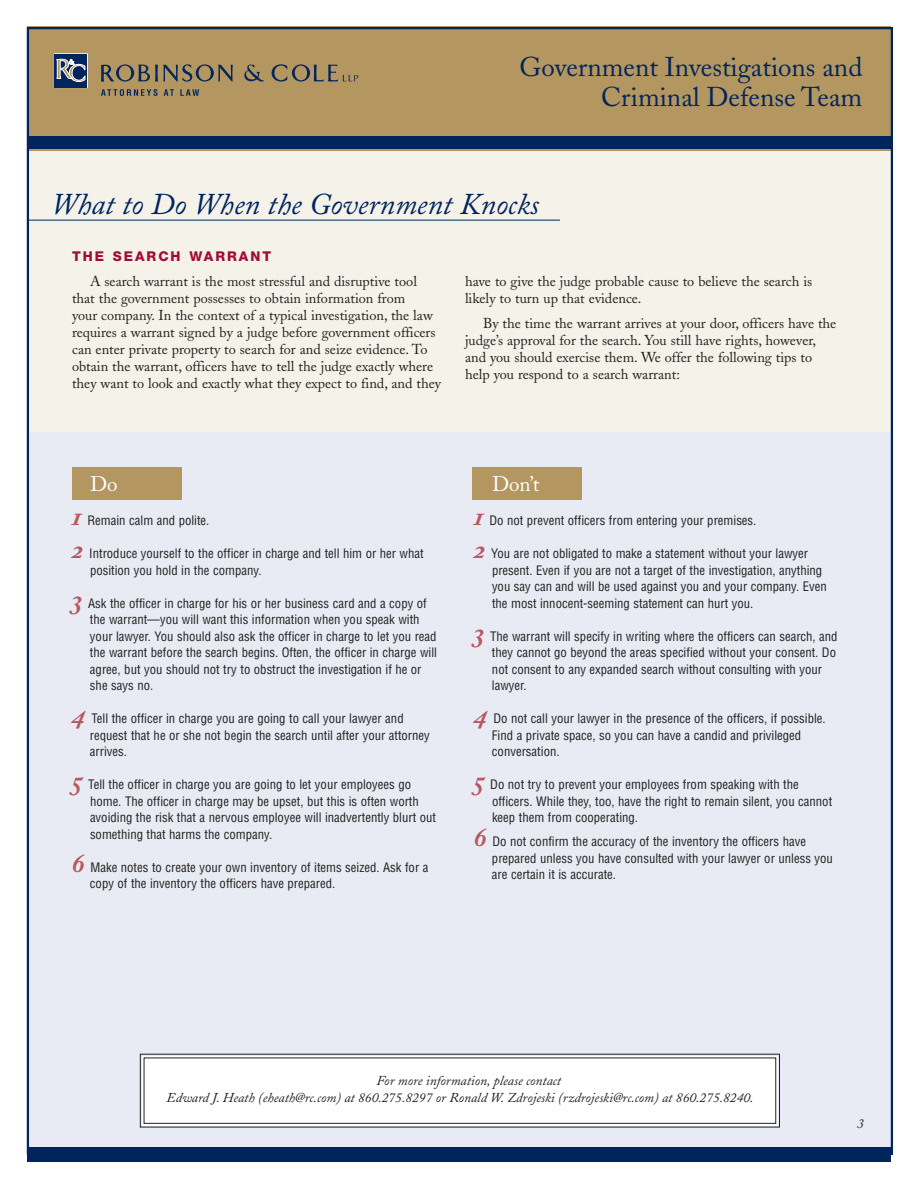
<style>
.page{position:relative;width:918px;height:1188px;background:#fff}
.page>*{position:absolute;margin:0;border:0;box-sizing:border-box;transform-origin:0 0}
.t1{font:italic 30px "Adobe Caslon";color:#00255d}
.t2{font:27px/30px "Adobe Caslon";color:#00255d;text-align:right}
.t3{font:21px "Adobe Caslon";color:#fff}
.t4{font:14.25px/17.1px "Adobe Caslon";color:#231f20}
.t5{font:italic 13.5px/17.4px "Adobe Caslon";color:#231f20}
.t6{font:800 13.5px "Helvetica Neue";letter-spacing:.15em;color:#a20a3a}
.t7{font:condensed 12.75px/16.5px "Helvetica LT Std";color:#231f20}
.s1{font-family:"Adobe Caslon Bold Italic Os F";font-stretch:normal;font-size:27px;color:#b95861}
</style>
<div class="page">
<div style="left:27px;top:27px;width:864px;height:124px;background:#b39660"></div>
<div style="left:27px;top:136px;width:864px;height:13px;background:#00255d"></div>
<div style="left:27px;top:151px;width:865px;height:329px;background:#f5f2ea"></div>
<div style="left:28px;top:432px;width:864px;height:720px;background:#e8ebf3"></div>
<div style="left:27px;top:1148px;width:864px;height:14px;background:#00255d"></div>
<svg style="left:140px;top:1053px;width:640px;height:75px"></svg>
<div style="left:144px;top:1058px;width:632px;height:66px;border:1px solid #231f20"></div>
<hr style="left:29px;top:220px;width:531px;height:1px;background:#00255d">
<div style="left:72px;top:467px;width:110px;height:33px;background:#b39660"></div>
<div style="left:472px;top:467px;width:110px;height:33px;background:#b39660"></div>
<svg style="left:101px;top:64px;width:132px;height:18px"></svg>
<svg style="left:244px;top:64px;width:20px;height:18px"></svg>
<svg style="left:53px;top:53px;width:35px;height:35px"></svg>
<svg style="left:101px;top:89px;width:57px;height:7px"></svg>
<svg style="left:164px;top:89px;width:10px;height:7px"></svg>
<svg style="left:180px;top:89px;width:19px;height:7px"></svg>
<svg style="left:272px;top:64px;width:86px;height:18px"></svg>
<h2 class="t2" style="left:520px;top:52px;width:344px">Government Investigations and<br>Criminal Defense Team</h2>
<h1 class="t1" style="left:51px;top:188px;width:489px">What to Do When the Government Knocks</h1>
<p class="t6" style="left:72px;top:248px;width:200px">THE SEARCH WARRANT</p>
<p class="t4" style="left:72px;top:273px;width:371px;text-indent:18px">A search warrant is the most stressful and disruptive tool that the government possesses to obtain information from<br>your company. In the context of a typical investigation, the law requires a warrant signed by a judge before government officers can enter private property to search for and seize evidence. To obtain the warrant, officers have to tell the judge exactly where they want to look and exactly what they expect to find, and they</p>
<p class="t4" style="left:465px;top:273px;width:349px">have to give the judge probable cause to believe the search is likely to turn up that evidence.</p>
<p class="t4" style="left:465px;top:314px;width:373px;text-indent:18px">By the time the warrant arrives at your door, officers have the judge’s approval for the search. You still have rights, however, and you should exercise them. We offer the following tips to help you respond to a search warrant:</p>
<h3 class="t3" style="left:90px;top:471px;width:29px">Do</h3>
<p class="t7" style="left:72px;top:512px;width:139px"><span class="s1">1</span> Remain calm and polite.</p>
<p class="t7" style="left:90px;top:545px;width:335px;text-indent:-18px"><span class="s1">2</span> Introduce yourself to the officer in charge and tell him or her what position you hold in the company.</p>
<p class="t7" style="left:90px;top:595px;width:349px;text-indent:-18px"><span class="s1">3</span> Ask the officer in charge for his or her business card and a copy of the warrant—you will want this information when you speak with your lawyer. You should also ask the officer in charge to let you read the warrant before the search begins. Often, the officer in charge will agree, but you should not try to obstruct the investigation if he or she says no.</p>
<p class="t7" style="left:90px;top:710px;width:341px;text-indent:-18px"><span class="s1">4</span> Tell the officer in charge you are going to call your lawyer and request that he or she not begin the search until after your attorney arrives.</p>
<p class="t7" style="left:90px;top:776px;width:348px;text-indent:-18px"><span class="s1">5</span> Tell the officer in charge you are going to let your employees go home. The officer in charge may be upset, but this is often worth avoiding the risk that a nervous employee will inadvertently blurt out something that harms the company.</p>
<p class="t7" style="left:90px;top:859px;width:340px;text-indent:-18px"><span class="s1">6</span> Make notes to create your own inventory of items seized. Ask for a copy of the inventory the officers have prepared.</p>
<h3 class="t3" style="left:492px;top:471px;width:49px">Don’t</h3>
<p class="t7" style="left:474px;top:512px;width:284px"><span class="s1">1</span> Do not prevent officers from entering your premises.</p>
<p class="t7" style="left:492px;top:545px;width:336px;text-indent:-18px"><span class="s1">2</span> You are not obligated to make a statement without your lawyer present. Even if you are not a target of the investigation, anything you say can and will be used against you and your company. Even the most innocent-seeming statement can hurt you.</p>
<p class="t7" style="left:492px;top:628px;width:347px;text-indent:-18px"><span class="s1">3</span> The warrant will specify in writing where the officers can search, and they cannot go beyond the areas specified without your consent. Do not consent to any expanded search without consulting with your lawyer.</p>
<p class="t7" style="left:492px;top:710px;width:335px;text-indent:-18px"><span class="s1">4</span> Do not call your lawyer in the presence of the officers, if possible.<br>Find a private space, so you can have a candid and privileged conversation.</p>
<p class="t7" style="left:492px;top:776px;width:342px;text-indent:-18px"><span class="s1">5</span> Do not try to prevent your employees from speaking with the officers. While they, too, have the right to remain silent, you cannot keep them from cooperating.</p>
<p class="t7" style="left:492px;top:833px;width:342px;text-indent:-18px"><span class="s1">6</span> Do not confirm the accuracy of the inventory the officers have prepared unless you have consulted with your lawyer or unless you are certain it is accurate.</p>
<p class="t5" style="left:167px;top:1072px;width:588px;text-indent:210px">For more information, please contact<br>Edward J. Heath (eheath@rc.com) at 860.275.8297 or Ronald W. Zdrojeski (rzdrojeski@rc.com) at 860.275.8240.</p>
<p class="t5" style="left:857px;top:1115px;width:8px">3</p>
</div>
